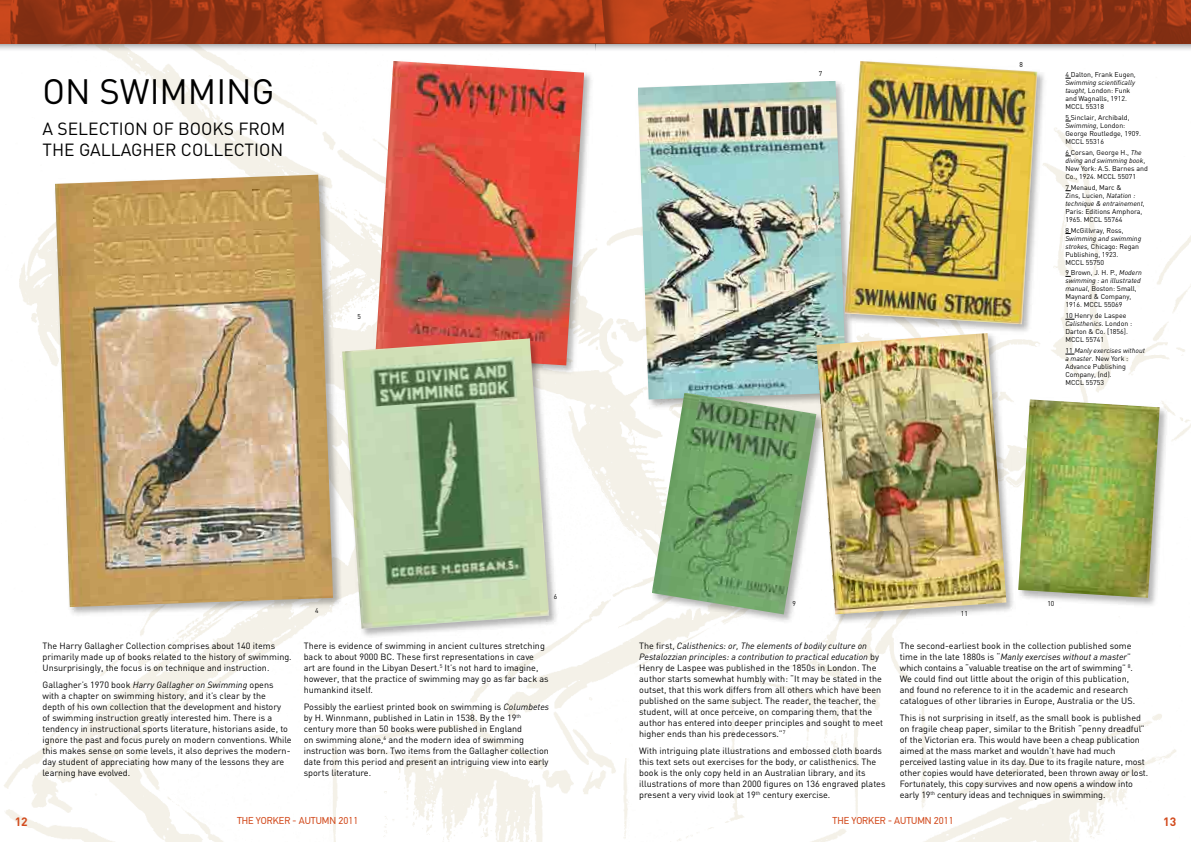
<style>
.page{position:relative;width:1191px;height:842px;background:#fff}
.page>*{position:absolute;margin:0;border:0;box-sizing:border-box;transform-origin:0 0}
.t1{font:34.9px "DIN";color:#000}
.t2{font:17.4px "DIN";color:#000}
.t3{font:700 12px "DIN";color:#d24b1e}
.t4{font:10px "PF Din Text Pro";color:#d24b1e}
.t5{font:9px/11px "DIN";color:#000}
.t6{font:7px/8px "DIN";color:#000}
.t7{font:7px "DIN";color:#000;scale:.95 1}
.s1{font-style:italic}
</style>
<div class="page">
<img style="left:4px;top:51px;width:1187px;height:791px">
<svg style="left:0;top:43px;width:595px;height:8px"></svg>
<svg style="left:595px;top:43px;width:596px;height:8px"></svg>
<svg style="left:0;top:0;width:1191px;height:43px;background:#9f3816"></svg>
<div style="left:53px;top:173px;width:290px;height:444px;background:#000;opacity:.3"></div>
<img style="left:55px;top:175px;width:278px;height:432px">
<img style="left:638px;top:81px;width:204px;height:318px">
<div style="left:842px;top:59px;width:205px;height:275px;background:#000;opacity:.3"></div>
<img style="left:844px;top:61px;width:193px;height:263px">
<div style="left:1016px;top:397px;width:153px;height:211px;background:#000;opacity:.3"></div>
<img style="left:1018px;top:399px;width:141px;height:199px">
<div style="left:814px;top:331px;width:202px;height:293px;background:#000;opacity:.3"></div>
<img style="left:816px;top:333px;width:190px;height:281px">
<div style="left:373px;top:59px;width:221px;height:316px;background:#000;opacity:.3"></div>
<img style="left:375px;top:61px;width:209px;height:304px">
<div style="left:340px;top:336px;width:219px;height:302px;background:#000;opacity:.3"></div>
<img style="left:342px;top:338px;width:207px;height:291px">
<div style="left:650px;top:391px;width:176px;height:233px;background:#000;opacity:.3"></div>
<img style="left:652px;top:393px;width:164px;height:221px">
<h1 class="t1" style="left:43px;top:70px;width:233px">On SWIMMING</h1>
<h2 class="t2" style="left:43px;top:118px;width:26px">A selection</h2>
<h2 class="t2" style="left:152px;top:118px;width:38px">of books</h2>
<h2 class="t2" style="left:238px;top:118px;width:12px">from</h2>
<h2 class="t2" style="left:43px;top:139px;width:12px">the</h2>
<h2 class="t2" style="left:79px;top:139px;width:12px">gallagher</h2>
<h2 class="t2" style="left:181px;top:139px;width:11px">collection</h2>
<p class="t7" style="left:357px;top:312px;width:5px">5</p>
<p class="t7" style="left:818px;top:69px;width:5px">7</p>
<p class="t7" style="left:1019px;top:60px;width:5px">8</p>
<p class="t6" style="left:1065px;top:71px;width:72px">4 Dalton, Frank Eugen<span class="s1">,<br>Swimming scientifically taught,</span> London: Funk and Wagnalls, 1912.<br>MCCL 55318</p>
<p class="t6" style="left:1065px;top:113px;width:77px">5 Sinclair, Archibald,<br><span class="s1">Swimming</span>, London:<br>George Routledge, 1909.<br>MCCL 55316</p>
<p class="t6" style="left:1065px;top:148px;width:84px">6 Corsan, George H., <span class="s1">The diving and swimming book</span>,<br>New York: A.S. Barnes and<br>Co., 1924. MCCL 55071</p>
<p class="t6" style="left:1065px;top:183px;width:81px">7 Menaud, Marc &amp;<br>Zins, Lucien, <span class="s1">Natation : technique &amp; entrainement</span>,<br>Paris: Editions Amphora,<br>1965. MCCL 55764</p>
<p class="t6" style="left:1065px;top:226px;width:60px">8 McGillvray, Ross,</p>
<p class="t6" style="left:1065px;top:234px;width:77px"><span class="s1">Swimming and swimming strokes,</span> Chicago: Regan<br>Publishing, 1923.<br>MCCL 55750</p>
<p class="t6" style="left:1065px;top:269px;width:78px">9 Brown, J. H. P., <span class="s1">Modern swimming : an illustrated manual</span>, Boston: Small,<br>Maynard &amp; Company,<br>1916. MCCL 55069</p>
<p class="t6" style="left:1065px;top:312px;width:68px">10 Henry de Laspee<br><span class="s1">Calisthenics</span>. London :<br>Darton &amp; Co. [1856].<br>MCCL 55741</p>
<p class="t6" style="left:1065px;top:346px;width:81px">11 <span class="s1">Manly exercises without a master</span>. New York :<br>Advance Publishing<br>Company, (nd).<br>MCCL 55753</p>
<p class="t5" style="left:43px;top:640px;width:251px">The Harry Gallagher Collection comprises about 140 items primarily made up of books related to the history of swimming.<br>Unsurprisingly, the focus is on technique and instruction.</p>
<p class="t5" style="left:43px;top:679px;width:251px">Gallagher’s 1970 book <span class="s1">Harry Gallagher on Swimming</span> opens with a chapter on swimming history, and it’s clear by the<br>depth of his own collection that the development and history<br>of swimming instruction greatly interested him. There is a tendency in instructional sports literature, historians aside, to ignore the past and focus purely on modern conventions. While this makes sense on some levels, it also deprives the modern&shy;day student of appreciating how many of the lessons they are learning have evolved.</p>
<p class="t7" style="left:315px;top:606px;width:5px">4</p>
<p class="t7" style="left:554px;top:593px;width:5px">6</p>
<p class="t5" style="left:304px;top:640px;width:246px">There is evidence of swimming in ancient cultures stretching back to about 9000 BC. These first representations in cave<br>art are found in the Libyan Desert.<sup>5</sup> It’s not hard to imagine, however, that the practice of swimming may go as far back as humankind itself.</p>
<p class="t5" style="left:304px;top:701px;width:247px">Possibly the earliest printed book on swimming is <span class="s1">Columbetes </span>by H. Winnmann, published in Latin in 1538. By the 19<sup>th </sup>century more than 50 books were published in England<br>on swimming alone,<sup>6</sup> and the modern idea of swimming instruction was born. Two items from the Gallagher collection date from this period and present an intriguing view into early sports literature.</p>
<p class="t7" style="left:792px;top:599px;width:5px">9</p>
<p class="t5" style="left:639px;top:640px;width:245px">The first, <span class="s1">Calisthenics: or, The elements of bodily culture on Pestalozzian principles: a contribution to practical education</span> by Henry de Laspee was published in the 1850s in London. The author starts somewhat humbly with: “It may be stated in the outset, that this work differs from all others which have been published on the same subject. The reader, the teacher, the student, will at once perceive, on comparing them, that the author has entered into deeper principles and sought to meet higher ends than his predecessors.”<sup>7</sup></p>
<p class="t5" style="left:639px;top:745px;width:248px">With intriguing plate illustrations and embossed cloth boards this text sets out exercises for the body, or calisthenics. The book is the only copy held in an Australian library, and its illustrations of more than 2000 figures on 136 engraved plates present a very vivid look at 19<sup>th</sup> century exercise.</p>
<p class="t7" style="left:961px;top:609px;width:9px">11</p>
<p class="t7" style="left:1047px;top:599px;width:9px">10</p>
<p class="t5" style="left:900px;top:640px;width:237px">The second-earliest book in the collection published some time in the late 1880s is “<span class="s1">Manly exercises without a master</span>” which contains a “valuable treatise on the art of swimming” <sup>8</sup>.<br>We could find out little about the origin of this publication, and found no reference to it in the academic and research catalogues of other libraries in Europe, Australia or the US.</p>
<p class="t5" style="left:900px;top:712px;width:250px">This is not surprising in itself, as the small book is published on fragile cheap paper, similar to the British “penny dreadful” of the Victorian era. This would have been a cheap publication aimed at the mass market and wouldn’t have had much perceived lasting value in its day. Due to its fragile nature, most other copies would have deteriorated, been thrown away or lost.<br>Fortunately, this copy survives and now opens a window into early 19<sup>th</sup> century ideas and techniques in swimming.</p>
<h3 class="t3" style="left:15px;top:814px;width:15px">12</h3>
<p class="t4" style="left:237px;top:815px;width:123px">THE YORKER - AUTUMN 2011</p>
<p class="t4" style="left:832px;top:815px;width:123px">THE YORKER - AUTUMN 2011</p>
<h3 class="t3" style="left:1163px;top:814px;width:15px">13</h3>
</div>
